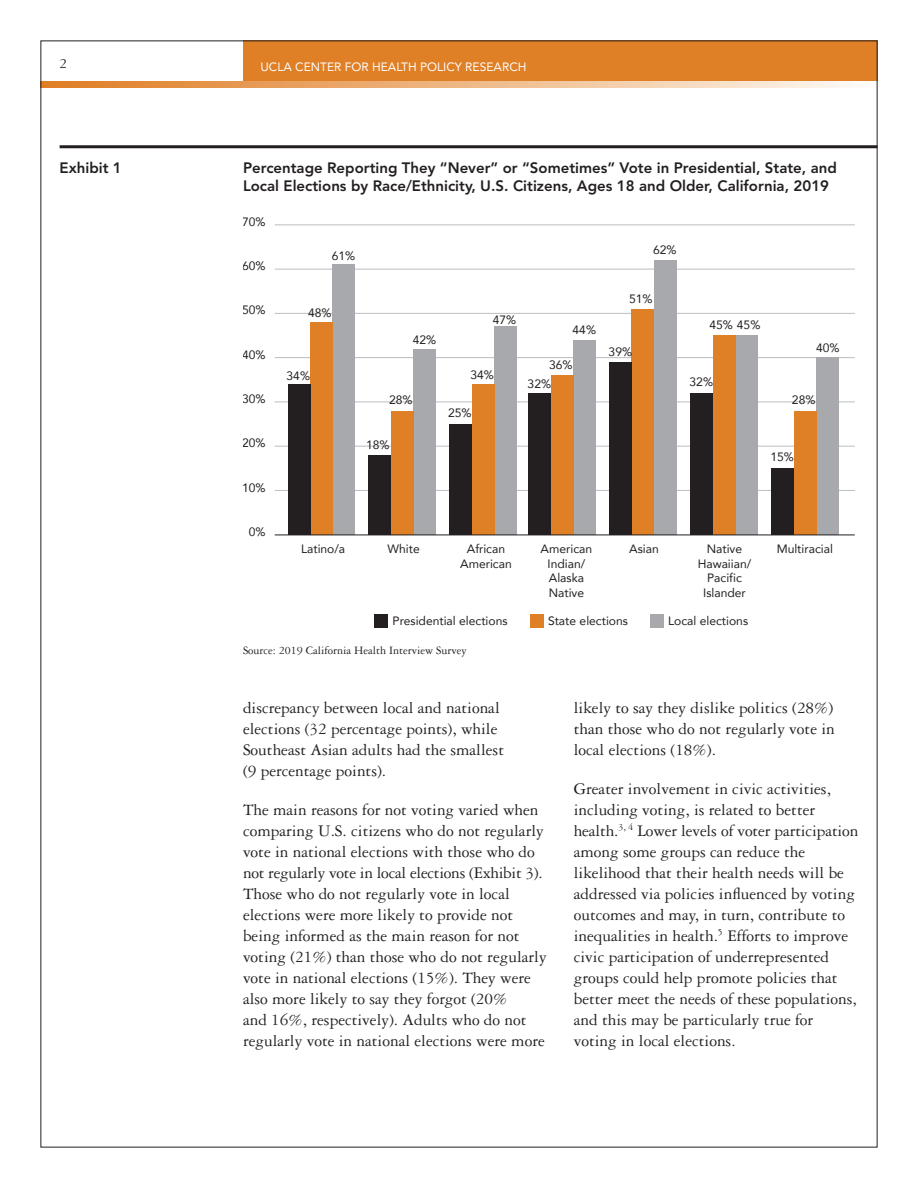
<style>
.page{position:relative;width:918px;height:1188px;background:#fff}
.page>*{position:absolute;margin:0;border:0;box-sizing:border-box;transform-origin:0 0}
.Text_2{font:17.25px/21px "Garamond Three";color:#231f20}
.Exhibit_Titles{font:800 15px/18px "Avenir";color:#231f20}
.t1{font:15px "Garamond Three";color:#231f20}
.t2{font:12.15px/14.5px "Avenir";color:#231f20;text-align:center}
.End_Notes{font:12px "Garamond Three";color:#231f20}
.t3{font:12px "Avenir";color:#fff}
</style>
<div class="page">
<div style="left:243px;top:40px;width:635px;height:41px;background:#df7f26"></div>
<svg style="left:42px;top:81px;width:813px;height:7px;background:#eeb785"></svg>
<hr style="left:60px;top:145px;width:817px;height:3px;background:#231f20">
<hr style="left:275px;top:490px;width:580px;height:1px;background:#bcbdc0">
<hr style="left:275px;top:446px;width:580px;height:1px;background:#bcbdc0">
<hr style="left:275px;top:402px;width:580px;height:1px;background:#bcbdc0">
<hr style="left:275px;top:357px;width:580px;height:1px;background:#bcbdc0">
<hr style="left:275px;top:313px;width:580px;height:1px;background:#bcbdc0">
<hr style="left:275px;top:269px;width:580px;height:1px;background:#bcbdc0">
<hr style="left:275px;top:224px;width:580px;height:1px;background:#bcbdc0">
<div style="left:332px;top:265px;width:23px;height:270px;background:#a8a9ad"></div>
<div style="left:413px;top:349px;width:23px;height:186px;background:#a8a9ad"></div>
<div style="left:494px;top:327px;width:22px;height:208px;background:#a8a9ad"></div>
<div style="left:573px;top:340px;width:23px;height:195px;background:#a8a9ad"></div>
<div style="left:654px;top:260px;width:23px;height:275px;background:#a8a9ad"></div>
<div style="left:735px;top:336px;width:23px;height:199px;background:#a8a9ad"></div>
<div style="left:816px;top:358px;width:23px;height:177px;background:#a8a9ad"></div>
<div style="left:310px;top:322px;width:22px;height:213px;background:#df7f26"></div>
<div style="left:391px;top:411px;width:22px;height:124px;background:#df7f26"></div>
<div style="left:472px;top:384px;width:22px;height:151px;background:#df7f26"></div>
<div style="left:551px;top:375px;width:22px;height:160px;background:#df7f26"></div>
<div style="left:632px;top:309px;width:22px;height:226px;background:#df7f26"></div>
<div style="left:713px;top:336px;width:22px;height:199px;background:#df7f26"></div>
<div style="left:794px;top:411px;width:23px;height:124px;background:#df7f26"></div>
<div style="left:288px;top:384px;width:22px;height:151px;background:#231f20"></div>
<div style="left:369px;top:455px;width:22px;height:80px;background:#231f20"></div>
<div style="left:450px;top:424px;width:22px;height:111px;background:#231f20"></div>
<div style="left:529px;top:393px;width:22px;height:142px;background:#231f20"></div>
<div style="left:609px;top:362px;width:23px;height:173px;background:#231f20"></div>
<div style="left:691px;top:393px;width:22px;height:142px;background:#231f20"></div>
<div style="left:772px;top:468px;width:22px;height:67px;background:#231f20"></div>
<div style="left:375px;top:614px;width:13px;height:14px;background:#231f20"></div>
<div style="left:530px;top:614px;width:13px;height:14px;background:#df7f26"></div>
<div style="left:650px;top:614px;width:14px;height:14px;background:#a8a9ad"></div>
<hr style="left:275px;top:535px;width:580px;height:1px;background:#231f20">
<p class="t1" style="left:60px;top:55px;width:9px">2</p>
<p class="Exhibit_Titles" style="left:60px;top:159px;width:64px">Exhibit 1</p>
<p class="t3" style="left:261px;top:60px;width:267px">UCLA CENTER FOR HEALTH POLICY RESEARCH</p>
<p class="Exhibit_Titles" style="left:243px;top:159px;width:595px">Percentage Reporting They “Never” or “Sometimes” Vote in Presidential, State, and<br>Local Elections by Race/Ethnicity, U.S. Citizens, Ages 18 and Older, California, 2019</p>
<p class="t2" style="left:242px;top:214px;width:25px">70%</p>
<p class="t2" style="left:242px;top:258px;width:25px">60%</p>
<p class="t2" style="left:242px;top:303px;width:25px">50%</p>
<p class="t2" style="left:242px;top:347px;width:25px">40%</p>
<p class="t2" style="left:242px;top:391px;width:25px">30%</p>
<p class="t2" style="left:242px;top:435px;width:25px">20%</p>
<p class="t2" style="left:242px;top:480px;width:25px">10%</p>
<p class="t2" style="left:249px;top:524px;width:18px">0%</p>
<p class="t2" style="left:332px;top:248px;width:25px">61%</p>
<p class="t2" style="left:653px;top:243px;width:25px">62%</p>
<p class="t2" style="left:308px;top:305px;width:25px">48%</p>
<p class="t2" style="left:287px;top:369px;width:25px">34%</p>
<p class="t2" style="left:413px;top:332px;width:25px">42%</p>
<p class="t2" style="left:389px;top:393px;width:25px">28%</p>
<p class="t2" style="left:366px;top:437px;width:25px">18%</p>
<p class="t2" style="left:493px;top:312px;width:25px">47%</p>
<p class="t2" style="left:470px;top:367px;width:25px">34%</p>
<p class="t2" style="left:448px;top:405px;width:25px">25%</p>
<p class="t2" style="left:573px;top:323px;width:25px">44%</p>
<p class="t2" style="left:549px;top:358px;width:25px">36%</p>
<p class="t2" style="left:528px;top:376px;width:25px">32%</p>
<p class="t2" style="left:629px;top:291px;width:25px">51%</p>
<p class="t2" style="left:609px;top:344px;width:25px">39%</p>
<p class="t2" style="left:710px;top:317px;width:52px">45% 45%</p>
<p class="t2" style="left:690px;top:374px;width:25px">32%</p>
<p class="t2" style="left:816px;top:340px;width:25px">40%</p>
<p class="t2" style="left:792px;top:392px;width:25px">28%</p>
<p class="t2" style="left:771px;top:449px;width:25px">15%</p>
<p class="t2" style="left:301px;top:541px;width:46px">Latino/a</p>
<p class="t2" style="left:387px;top:541px;width:34px">White</p>
<p class="t2" style="left:460px;top:541px;width:53px">African<br>American</p>
<p class="t2" style="left:541px;top:541px;width:53px">American<br>Indian/<br>Alaska<br>Native</p>
<p class="t2" style="left:629px;top:541px;width:31px">Asian</p>
<p class="t2" style="left:707px;top:541px;width:37px">Native</p>
<p class="t2" style="left:777px;top:541px;width:58px">Multiracial</p>
<p class="t2" style="left:698px;top:556px;width:55px">Hawaiian/<br>Pacific<br>Islander</p>
<p class="t2" style="left:393px;top:614px;width:116px">Presidential elections</p>
<p class="t2" style="left:548px;top:614px;width:82px">State elections</p>
<p class="t2" style="left:668px;top:614px;width:82px">Local elections</p>
<p class="End_Notes" style="left:243px;top:644px;width:225px">Source: 2019 California Health Interview Survey</p>
<p class="Text_2" style="left:243px;top:697px;width:263px">discrepancy between local and national elections (32 percentage points), while Southeast Asian adults had the smallest (9 percentage points).</p>
<p class="Text_2" style="left:243px;top:799px;width:305px">The main reasons for not voting varied when comparing U.S. citizens who do not regularly vote in national elections with those who do not regularly vote in local elections (Exhibit 3).<br>Those who do not regularly vote in local elections were more likely to provide not being informed as the main reason for not voting (21%) than those who do not regularly vote in national elections (15%). They were also more likely to say they forgot (20%<br>and 16%, respectively). Adults who do not regularly vote in national elections were more</p>
<p class="Text_2" style="left:574px;top:697px;width:263px;text-align:justify">likely to say they dislike politics (28%) than those who do not regularly vote in local elections (18%).</p>
<p class="Text_2" style="left:574px;top:778px;width:286px">Greater involvement in civic activities, including voting, is related to better health.<sup>3,</sup> <sup>4</sup> Lower levels of voter participation among some groups can reduce the likelihood that their health needs will be addressed via policies influenced by voting outcomes and may, in turn, contribute to inequalities in health.<sup>5</sup> Efforts to improve civic participation of underrepresented groups could help promote policies that better meet the needs of these populations, and this may be particularly true for voting in local elections.</p>
</div>
